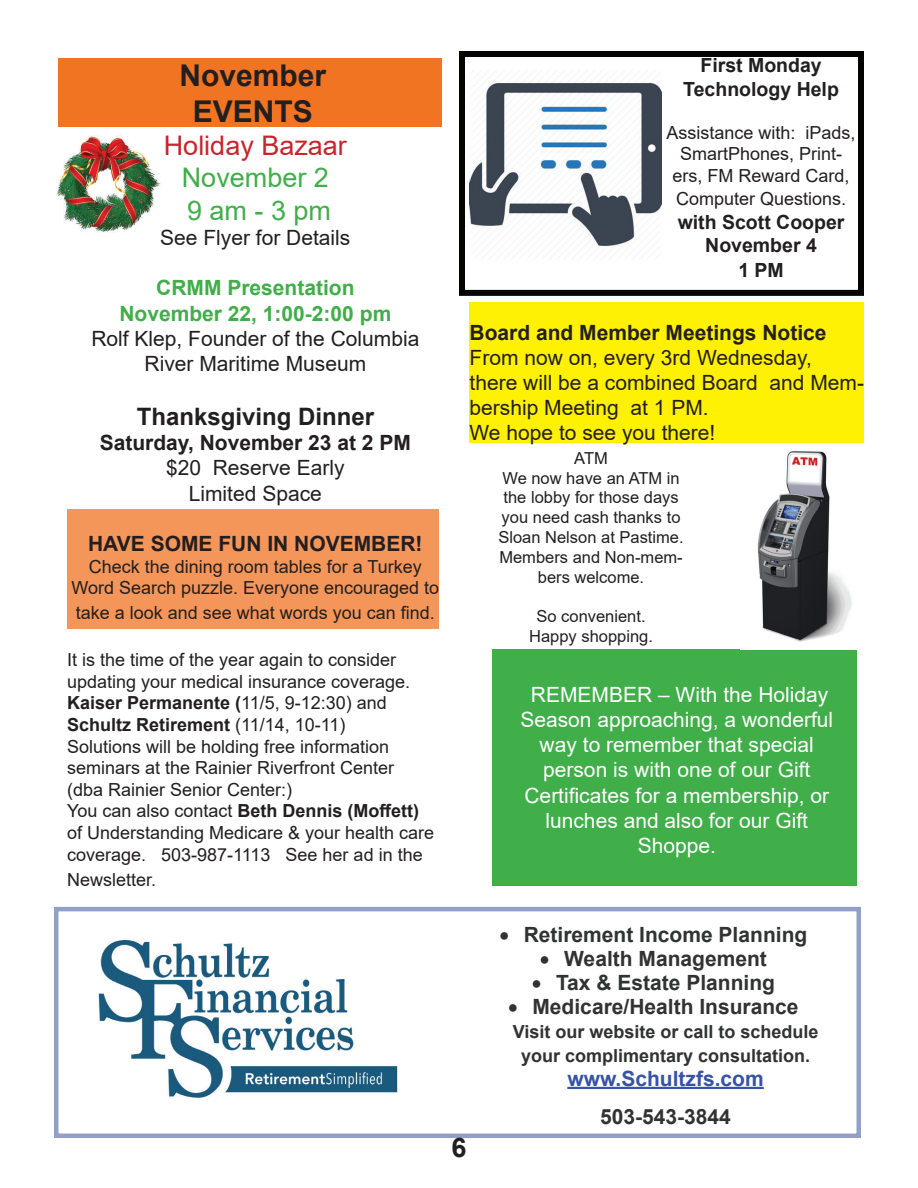
<style>
.page{position:relative;width:918px;height:1188px;background:#fff}
.page>*{position:absolute;margin:0;border:0;box-sizing:border-box;transform-origin:0 0}
.t1{font:700 30px/36px "Arial";color:#231f20;text-align:center}
.t2{font:27px/32.4px "Arial";color:#40ae49}
.t3{font:27px "Arial";color:#c8242b}
.t4{font:700 27px "Arial";color:#231f20}
.t5{font:700 24px "Arial";color:#231f20}
.t6{font:21px/25.2px "Arial";color:#231f20;text-align:center}
.t7{font:21px/25.2px "Arial";color:#fff;text-align:center}
.t8{font:700 21px "Arial";color:#313232}
.t9{font:700 21px "Arial";color:#231f20}
.t10{font:700 21px/25.2px "Arial";color:#40ae49;text-align:center}
.t11{font:700 21px "Arial";color:#3853a3}
.t12{font:700 19.5px/23.4px "Arial";color:#231f20;text-align:center}
.t13{font:18px/21.6px "Arial";color:#231f20;text-align:center}
.t14{font:700 18px/24px "Arial";color:#313232;text-align:center}
.t15{font:16.5px/19.8px "Arial";color:#231f20;text-align:center}
.s1{font-weight:700}
</style>
<div class="page">
<div style="left:459px;top:51px;width:405px;height:245px;border:6px solid #040503"></div>
<div style="left:470px;top:302px;width:394px;height:141px;background:#fff101"></div>
<div style="left:68px;top:510px;width:371px;height:119px;background:#f49659"></div>
<img style="left:470px;top:71px;width:192px;height:187px">
<img style="left:98px;top:940px;width:300px;height:158px">
<hr style="left:567px;top:1087px;width:197px;height:2px;background:#3853a3">
<div style="left:58px;top:58px;width:384px;height:69px;background:#f17422"></div>
<div style="left:493px;top:650px;width:364px;height:236px;background:#40ae49"></div>
<img style="left:57px;top:135px;width:104px;height:97px">
<img style="left:757px;top:451px;width:95px;height:191px">
<h1 class="t1" style="left:180px;top:58px;width:148px">November<br>EVENTS</h1>
<h2 class="t3" style="left:164px;top:127px;width:185px">Holiday Bazaar</h2>
<h2 class="t2" style="left:182px;top:162px;width:151px">November 2<br>9 am - 3 pm</h2>
<p class="t6" style="left:160px;top:225px;width:192px">See Flyer for Details</p>
<p class="t10" style="left:119px;top:276px;width:273px">CRMM Presentation<br>November 22, 1:00-2:00 pm</p>
<p class="t6" style="left:91px;top:326px;width:329px">Rolf Klep, Founder of the Columbia<br>River Maritime Museum</p>
<h3 class="t5" style="left:137px;top:400px;width:239px">Thanksgiving Dinner</h3>
<p class="t9" style="left:100px;top:428px;width:313px">Saturday, November 23 at 2 PM</p>
<p class="t6" style="left:166px;top:455px;width:180px">$20 Reserve Early<br>Limited Space</p>
<p class="t9" style="left:88px;top:529px;width:336px">HAVE SOME FUN IN NOVEMBER!</p>
<p class="t13" style="left:71px;top:555px;width:369px">Check the dining room tables for a Turkey<br>Word Search puzzle. Everyone encouraged to</p>
<p class="t13" style="left:76px;top:602px;width:361px">take a look and see what words you can find.</p>
<p class="t13" style="left:67px;top:649px;width:369px;text-align:left">It is the time of the year again to consider updating your medical insurance coverage.<br><span class="s1">Kaiser Permanente (</span>11/5, 9-12:30) and <span class="s1">Schultz Retirement</span> (11/14, 10-11)<br>Solutions will be holding free information seminars at the Rainier Riverfront Center (dba Rainier Senior Center:)<br>You can also contact <span class="s1">Beth Dennis (Moffett) </span>of Understanding Medicare &amp; your health care coverage. 503-987-1113 See her ad in the</p>
<p class="t13" style="left:67px;top:869px;width:91px">Newsletter.</p>
<p class="t12" style="left:683px;top:54px;width:157px">First Monday<br>Technology Help</p>
<p class="t13" style="left:667px;top:122px;width:191px">Assistance with: iPads,<br>SmartPhones, Print&shy;ers, FM Reward Card,</p>
<p class="t13" style="left:676px;top:188px;width:172px">Computer Questions.</p>
<p class="t12" style="left:678px;top:210px;width:168px">with Scott Cooper<br>November 4</p>
<p class="t12" style="left:738px;top:259px;width:47px">1 PM</p>
<p class="t9" style="left:470px;top:317px;width:359px">Board and Member Meetings Notice</p>
<p class="t6" style="left:470px;top:345px;width:396px;text-align:left">From now on, every 3rd Wednesday, there will be a combined Board and Mem&shy;bership Meeting at 1 PM.<br>We hope to see you there!</p>
<p class="t15" style="left:498px;top:448px;width:187px">ATM<br>We now have an ATM in the lobby for those days you need cash thanks to<br>Sloan Nelson at Pastime.<br>Members and Non-mem&shy;bers welcome.</p>
<p class="t15" style="left:529px;top:606px;width:125px">So convenient.<br>Happy shopping.</p>
<p class="t7" style="left:520px;top:682px;width:314px">REMEMBER – With the Holiday<br>Season approaching, a wonderful way to remember that special person is with one of our Gift<br>Certificates for a membership, or lunches and also for our Gift<br>Shoppe.</p>
<h2 class="t4" style="left:451px;top:1128px;width:17px">6</h2>
<p class="t8" style="left:499px;top:920px;width:309px">• Retirement Income Planning</p>
<p class="t8" style="left:540px;top:944px;width:228px">• Wealth Management</p>
<p class="t8" style="left:532px;top:968px;width:245px">• Tax &amp; Estate Planning</p>
<p class="t8" style="left:508px;top:992px;width:292px">• Medicare/Health Insurance</p>
<p class="t14" style="left:513px;top:1020px;width:307px">Visit our website or call to schedule your complimentary consultation.</p>
<p class="t11" style="left:567px;top:1064px;width:198px">www.Schultzfs.com</p>
<p class="t8" style="left:600px;top:1102px;width:132px">503-543-3844</p>
</div>
